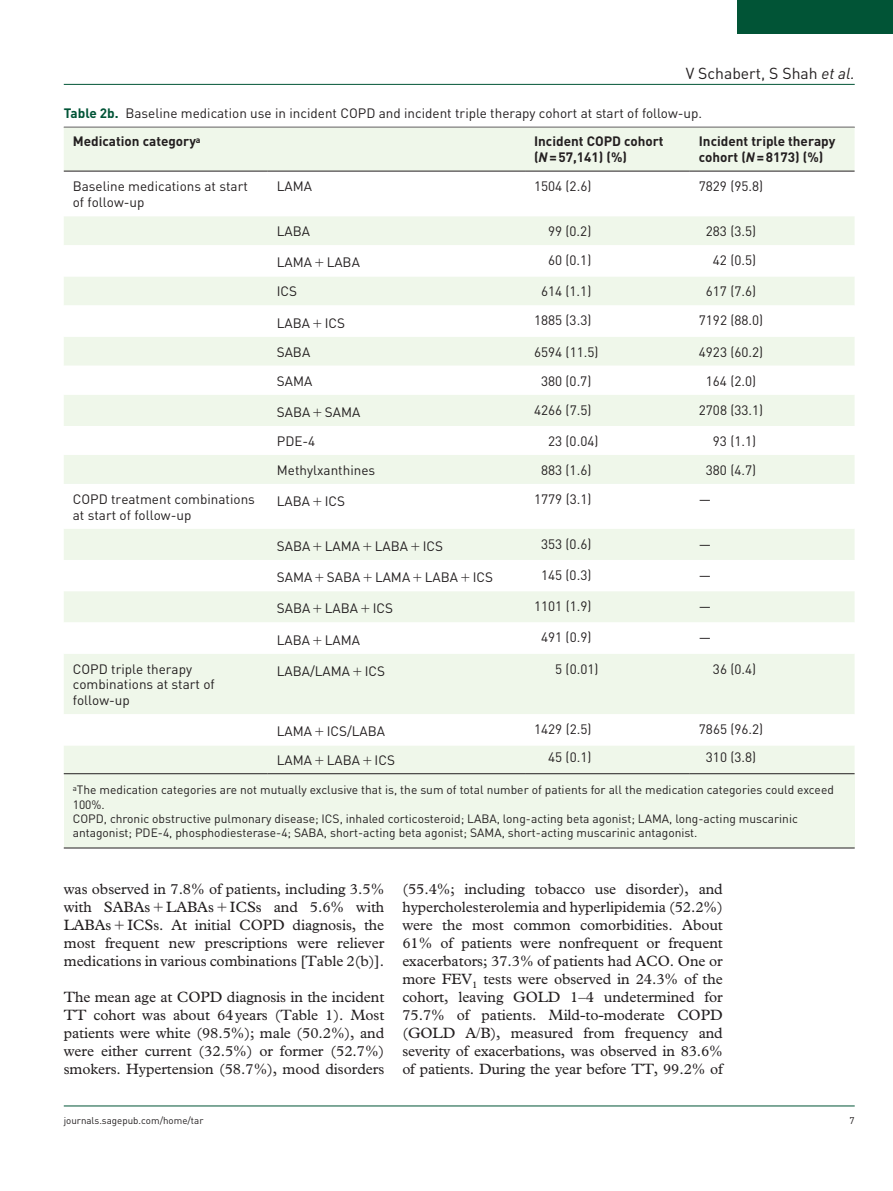
<style>
.page{position:relative;width:893px;height:1191px;background:#fff}
.page>*{position:absolute;margin:0;border:0;box-sizing:border-box;transform-origin:0 0}
.t1{font:15.75px "DIN";color:#231f20}
.t2{font:15px/18px "Plantin Std";letter-spacing:-.005em;color:#231f20;text-align:justify}
.t3{font:13.5px/15.8px "DIN";color:#231f20}
.t4{font:700 13.5px/15.8px "DIN";color:#231f20}
.t5{font:12px/14.2px "DIN";color:#231f20}
.t6{font:9.75px "DIN";color:#231f20}
.s1{font-style:italic}
.s2{font-weight:700;color:#015436}
.s3{font-weight:700}
</style>
<div class="page">
<hr style="left:64px;top:84px;width:791px;height:1px;background:#015436">
<hr style="left:64px;top:1105px;width:791px;height:1px;background:#015436">
<div style="left:738px;top:0;width:155px;height:34px;background:#015436"></div>
<div style="left:64px;top:773px;width:791px;height:75px;background:#eff7ea"></div>
<hr style="left:64px;top:127px;width:791px;height:1px;background:#231f20">
<hr style="left:64px;top:847px;width:791px;height:1px;background:#231f20">
<div style="left:64px;top:128px;width:791px;height:645px;background:#eff7ea"></div>
<svg style="left:64px;top:172px;width:791px;height:573px"></svg>
<hr style="left:268px;top:171px;width:257px;height:1px;background:#231f20">
<hr style="left:64px;top:171px;width:204px;height:1px;background:#231f20">
<hr style="left:525px;top:171px;width:165px;height:1px;background:#231f20">
<hr style="left:690px;top:171px;width:165px;height:1px;background:#231f20">
<hr style="left:64px;top:773px;width:204px;height:1px;background:#231f20">
<hr style="left:268px;top:773px;width:257px;height:1px;background:#231f20">
<hr style="left:525px;top:773px;width:165px;height:1px;background:#231f20">
<hr style="left:690px;top:773px;width:165px;height:1px;background:#231f20">
<svg style="left:315px;top:259px;width:8px;height:8px"></svg>
<svg style="left:313px;top:319px;width:8px;height:8px"></svg>
<svg style="left:314px;top:408px;width:8px;height:8px"></svg>
<svg style="left:313px;top:498px;width:8px;height:8px"></svg>
<svg style="left:314px;top:542px;width:8px;height:8px"></svg>
<svg style="left:363px;top:542px;width:8px;height:8px"></svg>
<svg style="left:411px;top:542px;width:8px;height:8px"></svg>
<svg style="left:316px;top:574px;width:8px;height:8px"></svg>
<svg style="left:364px;top:574px;width:8px;height:8px"></svg>
<svg style="left:414px;top:574px;width:8px;height:8px"></svg>
<svg style="left:461px;top:574px;width:8px;height:8px"></svg>
<svg style="left:314px;top:605px;width:8px;height:8px"></svg>
<svg style="left:361px;top:605px;width:8px;height:8px"></svg>
<svg style="left:313px;top:636px;width:8px;height:8px"></svg>
<svg style="left:353px;top:667px;width:8px;height:8px"></svg>
<svg style="left:315px;top:728px;width:8px;height:8px"></svg>
<svg style="left:315px;top:756px;width:8px;height:8px"></svg>
<svg style="left:363px;top:756px;width:8px;height:8px"></svg>
<p class="t1" style="left:686px;top:63px;width:170px">V Schabert, S Shah <span class="s1">et al.</span></p>
<p class="t3" style="left:73px;top:98px;width:631px;line-height:28.5px;text-indent:-9px"><span class="s2">Table 2b.</span> Baseline medication use in incident COPD and incident triple therapy cohort at start of follow-up.<br><span class="s3">Medication category</span><sup>a</sup></p>
<p class="t4" style="left:534px;top:133px;width:131px">Incident COPD cohort (<span class="s1">N</span>=57,141) (%)</p>
<p class="t4" style="left:699px;top:133px;width:138px">Incident triple therapy cohort (<span class="s1">N</span>=8173) (%)</p>
<p class="t3" style="left:73px;top:178px;width:177px">Baseline medications at start of follow-up</p>
<p class="t3" style="left:277px;top:178px;width:37px">LAMA</p>
<p class="t3" style="left:534px;top:178px;width:59px">1504 (2.6)</p>
<p class="t3" style="left:699px;top:178px;width:66px">7829 (95.8)</p>
<p class="t3" style="left:277px;top:223px;width:35px">LABA</p>
<p class="t3" style="left:548px;top:223px;width:45px">99 (0.2)</p>
<p class="t3" style="left:706px;top:223px;width:52px">283 (3.5)</p>
<p class="t3" style="left:277px;top:254px;width:85px">LAMA LABA</p>
<p class="t3" style="left:548px;top:252px;width:45px">60 (0.1)</p>
<p class="t3" style="left:713px;top:252px;width:45px">42 (0.5)</p>
<p class="t3" style="left:277px;top:283px;width:22px">ICS</p>
<p class="t3" style="left:541px;top:283px;width:52px">614 (1.1)</p>
<p class="t3" style="left:706px;top:283px;width:52px">617 (7.6)</p>
<p class="t3" style="left:277px;top:315px;width:70px">LABA ICS</p>
<p class="t3" style="left:534px;top:312px;width:59px">1885 (3.3)</p>
<p class="t3" style="left:699px;top:312px;width:66px">7192 (88.0)</p>
<p class="t3" style="left:277px;top:344px;width:35px">SABA</p>
<p class="t3" style="left:534px;top:344px;width:66px">6594 (11.5)</p>
<p class="t3" style="left:699px;top:344px;width:66px">4923 (60.2)</p>
<p class="t3" style="left:277px;top:373px;width:37px">SAMA</p>
<p class="t3" style="left:541px;top:373px;width:52px">380 (0.7)</p>
<p class="t3" style="left:706px;top:373px;width:52px">164 (2.0)</p>
<p class="t3" style="left:277px;top:404px;width:85px">SABA SAMA</p>
<p class="t3" style="left:534px;top:402px;width:59px">4266 (7.5)</p>
<p class="t3" style="left:699px;top:402px;width:66px">2708 (33.1)</p>
<p class="t3" style="left:277px;top:433px;width:40px">PDE-4</p>
<p class="t3" style="left:548px;top:433px;width:52px">23 (0.04)</p>
<p class="t3" style="left:713px;top:433px;width:45px">93 (1.1)</p>
<p class="t3" style="left:277px;top:462px;width:100px">Methylxanthines</p>
<p class="t3" style="left:541px;top:462px;width:52px">883 (1.6)</p>
<p class="t3" style="left:706px;top:462px;width:52px">380 (4.7)</p>
<p class="t3" style="left:73px;top:491px;width:184px">COPD treatment combinations at start of follow-up</p>
<p class="t3" style="left:277px;top:493px;width:70px">LABA ICS</p>
<p class="t3" style="left:534px;top:491px;width:59px">1779 (3.1)</p>
<p class="t3" style="left:699px;top:491px;width:14px">—</p>
<p class="t3" style="left:277px;top:538px;width:168px">SABA LAMA LABA ICS</p>
<p class="t3" style="left:541px;top:535px;width:52px">353 (0.6)</p>
<p class="t3" style="left:699px;top:535px;width:14px">—</p>
<p class="t3" style="left:277px;top:569px;width:218px">SAMA SABA LAMA LABA ICS</p>
<p class="t3" style="left:541px;top:567px;width:52px">145 (0.3)</p>
<p class="t3" style="left:699px;top:567px;width:14px">—</p>
<p class="t3" style="left:277px;top:600px;width:118px">SABA LABA ICS</p>
<p class="t3" style="left:534px;top:598px;width:59px">1101 (1.9)</p>
<p class="t3" style="left:699px;top:598px;width:14px">—</p>
<p class="t3" style="left:277px;top:631px;width:85px">LABA LAMA</p>
<p class="t3" style="left:541px;top:629px;width:52px">491 (0.9)</p>
<p class="t3" style="left:699px;top:629px;width:14px">—</p>
<p class="t3" style="left:73px;top:660px;width:143px">COPD triple therapy combinations at start of follow-up</p>
<p class="t3" style="left:277px;top:663px;width:110px">LABA/LAMA ICS</p>
<p class="t3" style="left:555px;top:660px;width:45px">5 (0.01)</p>
<p class="t3" style="left:713px;top:660px;width:45px">36 (0.4)</p>
<p class="t3" style="left:277px;top:723px;width:110px">LAMA ICS/LABA</p>
<p class="t3" style="left:534px;top:721px;width:59px">1429 (2.5)</p>
<p class="t3" style="left:699px;top:721px;width:66px">7865 (96.2)</p>
<p class="t3" style="left:277px;top:751px;width:120px">LAMA LABA ICS</p>
<p class="t3" style="left:548px;top:749px;width:45px">45 (0.1)</p>
<p class="t3" style="left:706px;top:749px;width:52px">310 (3.8)</p>
<p class="t5" style="left:73px;top:782px;width:763px"><sup>a</sup>The medication categories are not mutually exclusive that is, the sum of total number of patients for all the medication categories could exceed 100%.<br>COPD, chronic obstructive pulmonary disease; ICS, inhaled corticosteroid; LABA, long-acting beta agonist; LAMA, long-acting muscarinic antagonist; PDE-4, phosphodiesterase-4; SABA, short-acting beta agonist; SAMA, short-acting muscarinic antagonist.</p>
<p class="t2" style="left:64px;top:880px;width:322px">was observed in 7.8% of patients, including 3.5% with SABAs LABAs ICSs and 5.6% with LABAs ICSs. At initial COPD diagnosis, the most frequent new prescriptions were reliever medications in various combinations [Table 2(b)].</p>
<p class="t2" style="left:64px;top:988px;width:322px">The mean age at COPD diagnosis in the incident TT cohort was about 64years (Table 1). Most patients were white (98.5%); male (50.2%), and were either current (32.5%) or former (52.7%) smokers. Hypertension (58.7%), mood disorders</p>
<p class="t2" style="left:402px;top:880px;width:322px">(55.4%; including tobacco use disorder), and hypercholesterolemia and hyperlipidemia (52.2%) were the most common comorbidities. About 61% of patients were nonfrequent or frequent exacerbators; 37.3% of patients had ACO. One or more FEV<sub>1</sub> tests were observed in 24.3% of the cohort, leaving GOLD 1–4 undetermined for 75.7% of patients. Mild-to-moderate COPD (GOLD A/B), measured from frequency and severity of exacerbations, was observed in 83.6% of patients. During the year before TT, 99.2% of</p>
<p class="t6" style="left:64px;top:1114px;width:141px">journals.sagepub.com/home/tar</p>
<p class="t6" style="left:850px;top:1114px;width:7px">7</p>
</div>
